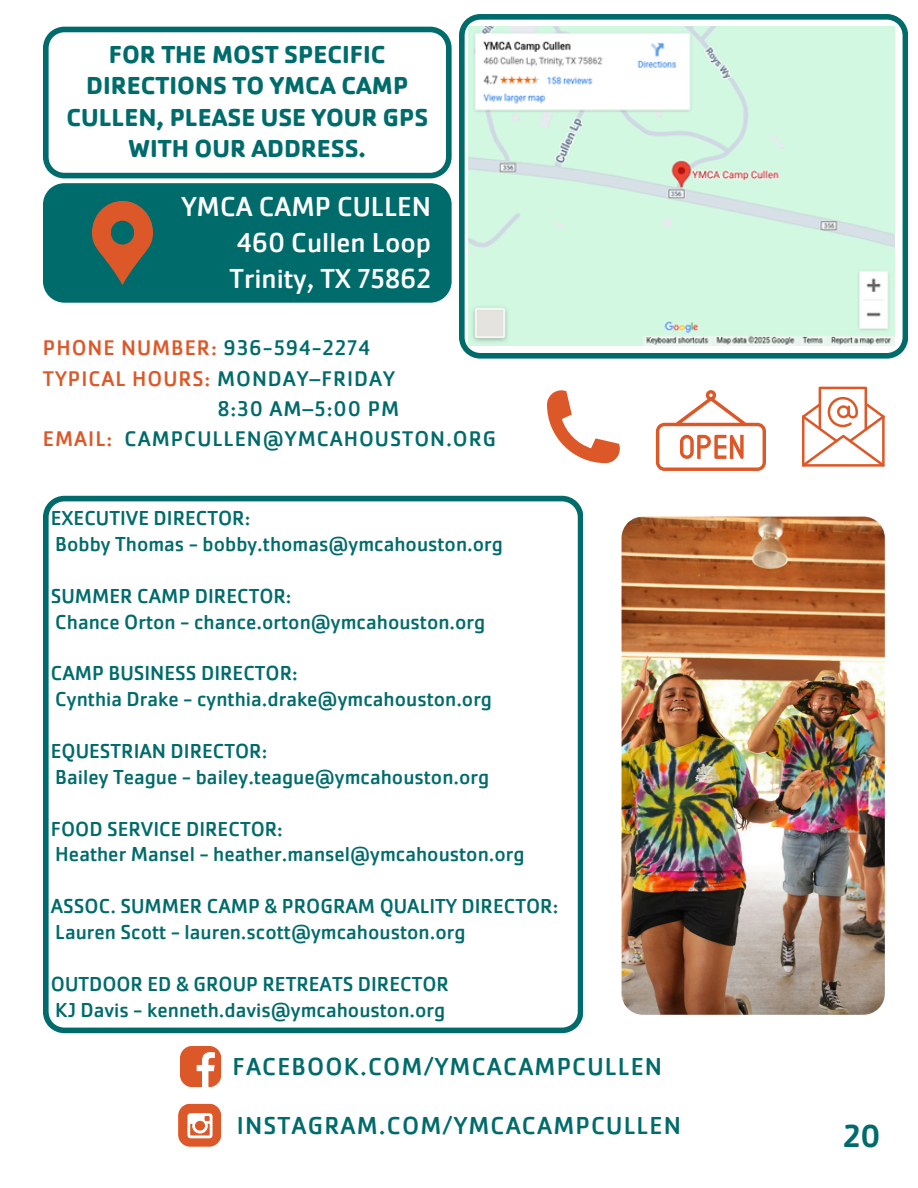
<style>
.page{position:relative;width:918px;height:1188px;background:#fff}
.page>*{position:absolute;margin:0;border:0;box-sizing:border-box;transform-origin:0 0}
.t1{font:500 33px "Cachet Pro";color:#006b6b}
.t2{font:28.5px/36px "Cachet Pro";color:#fff;text-align:justify}
.t3{font:700 25.5px/31.5px "Cachet Pro";color:#006b6b;text-align:center}
.t4{font:25.5px "Cachet Pro";letter-spacing:.045em;color:#006b6b}
.t5{font:22.05px "Cachet Pro";letter-spacing:.045em;color:#dd5828}
.t6{font:22.05px "Cachet Pro";letter-spacing:.045em;color:#006b6b}
.t7{font:21px/25.8px "Cachet Pro";color:#006b6b}
.s1{color:#006b6b}
.s2{color:#dd5828}
</style>
<div class="page">
<svg style="left:43px;top:27px;width:408px;height:151px"></svg>
<div style="left:43px;top:183px;width:408px;height:120px;background:#006b6b"></div>
<svg style="left:43px;top:496px;width:540px;height:537px"></svg>
<svg style="left:92px;top:201px;width:61px;height:84px;background:#7c6045"></svg>
<svg style="left:547px;top:390px;width:73px;height:73px"></svg>
<svg style="left:656px;top:390px;width:110px;height:81px"></svg>
<svg style="left:802px;top:387px;width:83px;height:80px"></svg>
<img style="left:622px;top:517px;width:263px;height:498px;border-radius:21px">
<svg style="left:459px;top:14px;width:449px;height:344px"></svg>
<img style="left:469px;top:27px;width:425px;height:319px">
<div style="left:180px;top:1046px;width:41px;height:41px;background:#dd5828;border-radius:2px"></div>
<svg style="left:197px;top:1052px;width:18px;height:35px"></svg>
<div style="left:178px;top:1104px;width:43px;height:42px;background:#dd5828;border-radius:7px"></div>
<svg style="left:187px;top:1113px;width:26px;height:25px"></svg>
<p class="t3" style="left:66px;top:38px;width:363px">FOR THE MOST SPECIFIC<br>DIRECTIONS TO YMCA CAMP<br>CULLEN, PLEASE USE YOUR GPS<br>WITH OUR ADDRESS.</p>
<h2 class="t2" style="left:230px;top:188px;width:203px;text-indent:-48px">YMCA CAMP CULLEN 460 Cullen Loop Trinity, TX 75862</h2>
<p class="t5" style="left:43px;top:334px;width:329px">PHONE NUMBER: <span class="s1">936-594-2274</span></p>
<p class="t5" style="left:43px;top:364px;width:353px">TYPICAL HOURS: <span class="s1">MONDAY–FRIDAY</span></p>
<p class="t6" style="left:218px;top:395px;width:183px">8:30 AM–5:00 PM</p>
<p class="t6" style="left:43px;top:425px;width:455px"><span class="s2">EMAIL:</span> CAMPCULLEN@YMCAHOUSTON.ORG</p>
<h1 class="t7" style="left:51px;top:505px;width:201px">EXECUTIVE DIRECTOR:</h1>
<p class="t7" style="left:55px;top:531px;width:449px">Bobby Thomas - bobby.thomas@ymcahouston.org</p>
<h3 class="t7" style="left:51px;top:583px;width:242px">SUMMER CAMP DIRECTOR:</h3>
<p class="t7" style="left:55px;top:609px;width:432px">Chance Orton - chance.orton@ymcahouston.org</p>
<p class="t7" style="left:51px;top:660px;width:249px">CAMP BUSINESS DIRECTOR:</p>
<p class="t7" style="left:55px;top:686px;width:438px">Cynthia Drake - cynthia.drake@ymcahouston.org</p>
<p class="t7" style="left:51px;top:738px;width:218px">EQUESTRIAN DIRECTOR:</p>
<p class="t7" style="left:55px;top:764px;width:435px">Bailey Teague - bailey.teague@ymcahouston.org</p>
<p class="t7" style="left:51px;top:816px;width:234px">FOOD SERVICE DIRECTOR:</p>
<p class="t7" style="left:55px;top:841px;width:471px">Heather Mansel - heather.mansel@ymcahouston.org</p>
<p class="t7" style="left:51px;top:893px;width:509px">ASSOC. SUMMER CAMP &amp; PROGRAM QUALITY DIRECTOR:<br>Lauren Scott - lauren.scott@ymcahouston.org</p>
<p class="t7" style="left:51px;top:971px;width:400px">OUTDOOR ED &amp; GROUP RETREATS DIRECTOR</p>
<p class="t7" style="left:55px;top:997px;width:391px">KJ Davis - kenneth.davis@ymcahouston.org</p>
<p class="t4" style="left:233px;top:1050px;width:431px">FACEBOOK.COM/YMCACAMPCULLEN</p>
<p class="t4" style="left:237px;top:1109px;width:446px">INSTAGRAM.COM/YMCACAMPCULLEN</p>
<h3 class="t1" style="left:843px;top:1115px;width:39px">20</h3>
</div>
